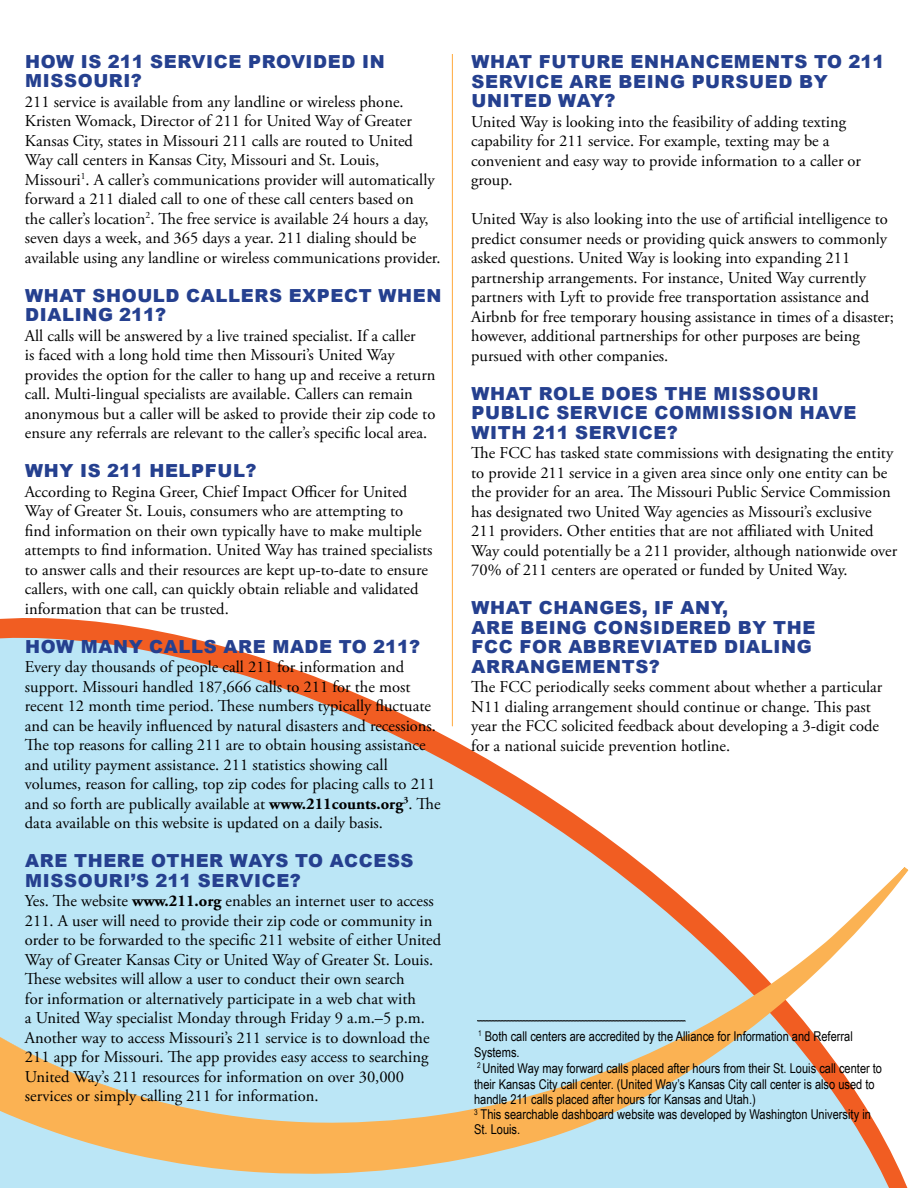
<style>
.page{position:relative;width:918px;height:1188px;background:#fff}
.page>*{position:absolute;margin:0;border:0;box-sizing:border-box;transform-origin:0 0}
.t1{font:900 18px/19.5px "Arial";letter-spacing:.035em;color:#25408f}
.t2{font:16.5px/19.5px "Adobe Garamond Pro";color:#000}
.t3{font:13.5px/15.6px "Arial Narrow";color:#000}
.s1{font-weight:700}
</style>
<div class="page">
<svg style="left:0;top:618px;width:909px;height:570px"></svg>
<hr style="left:452px;top:54px;width:1px;height:672px;background:#ffb351">
<svg style="left:0;top:867px;width:908px;height:307px;background:#cdddd8"></svg>
<svg style="left:477px;top:1021px;width:209px;height:1px"></svg>
<p class="t1" style="left:25px;top:51px;width:361px">HOW IS 211 SERVICE PROVIDED IN<br>MISSOURI?</p>
<p class="t2" style="left:25px;top:92px;width:417px">211 service is available from any landline or wireless phone.<br>Kristen Womack, Director of 211 for United Way of Greater Kansas City, states in Missouri 211 calls are routed to United Way call centers in Kansas City, Missouri and St. Louis, Missouri<sup>1</sup>. A caller’s communications provider will automatically forward a 211 dialed call to one of these call centers based on<br>the caller’s location<sup>2</sup>. The free service is available 24 hours a day, seven days a week, and 365 days a year. 211 dialing should be available using any landline or wireless communications provider.</p>
<p class="t1" style="left:25px;top:285px;width:418px">WHAT SHOULD CALLERS EXPECT WHEN<br>DIALING 211?</p>
<p class="t2" style="left:25px;top:326px;width:412px">All calls will be answered by a live trained specialist. If a caller<br>is faced with a long hold time then Missouri’s United Way provides the option for the caller to hang up and receive a return call. Multi-lingual specialists are available. Callers can remain anonymous but a caller will be asked to provide their zip code to ensure any referrals are relevant to the caller’s specific local area.</p>
<p class="t1" style="left:25px;top:460px;width:233px">WHY IS 211 HELPFUL?</p>
<p class="t2" style="left:25px;top:482px;width:409px">According to Regina Greer, Chief Impact Officer for United Way of Greater St. Louis, consumers who are attempting to find information on their own typically have to make multiple attempts to find information. United Way has trained specialists to answer calls and their resources are kept up-to-date to ensure callers, with one call, can quickly obtain reliable and validated information that can be trusted.</p>
<p class="t1" style="left:25px;top:636px;width:397px">HOW MANY CALLS ARE MADE TO 211?</p>
<p class="t2" style="left:25px;top:658px;width:417px">Every day thousands of people call 211 for information and support. Missouri handled 187,666 calls to 211 for the most recent 12 month time period. These numbers typically fluctuate and can be heavily influenced by natural disasters and recessions.<br>The top reasons for calling 211 are to obtain housing assistance and utility payment assistance. 211 statistics showing call volumes, reason for calling, top zip codes for placing calls to 211 and so forth are publically available at <span class="s1">www.211counts.org</span><sup>3</sup>. The data available on this website is updated on a daily basis.</p>
<p class="t1" style="left:25px;top:850px;width:390px">ARE THERE OTHER WAYS TO ACCESS<br>MISSOURI’S 211 SERVICE?</p>
<p class="t2" style="left:25px;top:892px;width:418px">Yes. The website <span class="s1">www.211.org</span> enables an internet user to access 211. A user will need to provide their zip code or community in order to be forwarded to the specific 211 website of either United Way of Greater Kansas City or United Way of Greater St. Louis.<br>These websites will allow a user to conduct their own search<br>for information or alternatively participate in a web chat with<br>a United Way specialist Monday through Friday 9 a.m.–5 p.m.<br>Another way to access Missouri’s 211 service is to download the 211 app for Missouri. The app provides easy access to searching United Way’s 211 resources for information on over 30,000 services or simply calling 211 for information.</p>
<p class="t1" style="left:472px;top:51px;width:414px">WHAT FUTURE ENHANCEMENTS TO 211<br>SERVICE ARE BEING PURSUED BY<br>UNITED WAY?</p>
<p class="t2" style="left:471px;top:112px;width:391px">United Way is looking into the feasibility of adding texting capability for 211 service. For example, texting may be a convenient and easy way to provide information to a caller or group.</p>
<p class="t2" style="left:471px;top:210px;width:424px">United Way is also looking into the use of artificial intelligence to predict consumer needs or providing quick answers to commonly asked questions. United Way is looking into expanding 211 partnership arrangements. For instance, United Way currently partners with Lyft to provide free transportation assistance and Airbnb for free temporary housing assistance in times of a disaster; however, additional partnerships for other purposes are being pursued with other companies.</p>
<p class="t1" style="left:472px;top:383px;width:387px">WHAT ROLE DOES THE MISSOURI<br>PUBLIC SERVICE COMMISSION HAVE<br>WITH 211 SERVICE?</p>
<p class="t2" style="left:471px;top:444px;width:428px">The FCC has tasked state commissions with designating the entity to provide 211 service in a given area since only one entity can be the provider for an area. The Missouri Public Service Commission has designated two United Way agencies as Missouri’s exclusive 211 providers. Other entities that are not affiliated with United Way could potentially be a 211 provider, although nationwide over 70% of 211 centers are operated or funded by United Way.</p>
<p class="t1" style="left:472px;top:597px;width:345px">WHAT CHANGES, IF ANY,<br>ARE BEING CONSIDERED BY THE<br>FCC</p>
<p class="t1" style="left:472px;top:636px;width:342px;text-indent:48px">FOR ABBREVIATED DIALING<br>ARRANGEMENTS?</p>
<p class="t2" style="left:471px;top:678px;width:413px">The FCC periodically seeks comment about whether a particular N11 dialing arrangement should continue or change. This past year the FCC solicited feedback about developing a 3-digit code for a national suicide prevention hotline.</p>
<p class="t3" style="left:474px;top:1028px;width:410px;text-indent:4px"><sup>1</sup> Both call centers are accredited by the Alliance for Information and Referral Systems.<br><sup>2</sup> United Way may forward calls placed after hours from their St. Louis call center to their Kansas City call center. (United Way’s Kansas City call center is also used to handle 211 calls placed after hours for Kansas and Utah.)<br><sup>3</sup> This searchable dashboard website was developed by Washington University in St. Louis.</p>
</div>
